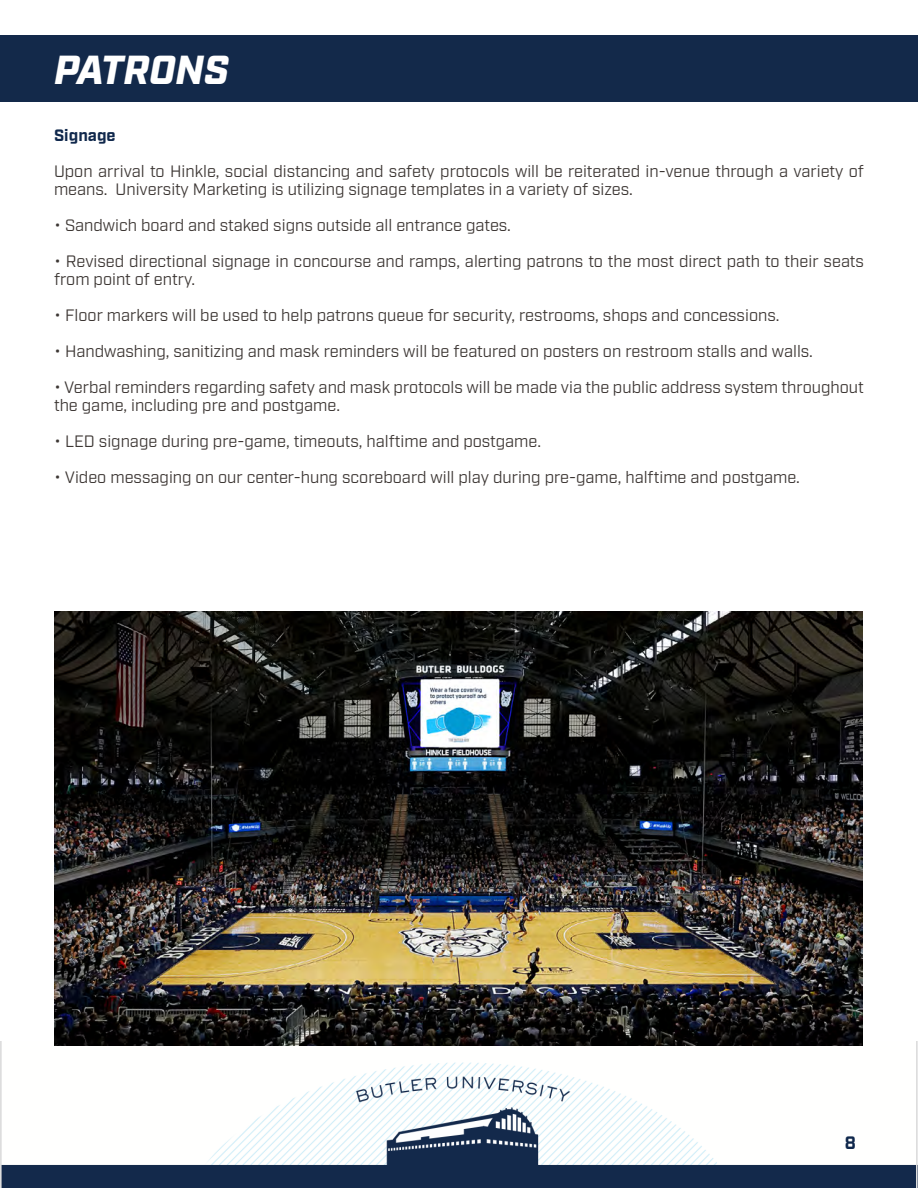
<style>
.page{position:relative;width:918px;height:1188px;background:#fff}
.page>*{position:absolute;margin:0;border:0;box-sizing:border-box;transform-origin:0 0}
.t1{font:italic 900 40.5px "Industry";color:#fff}
.t2{font:700 18px "Industry";color:#10284c}
.t3{font:16.5px/18px "Industry";color:#3c3633}
.t4{font:700 16.5px "Industry";color:#10284c}
</style>
<div class="page">
<img style="left:0;top:1041px;width:918px;height:147px">
<div style="left:0;top:35px;width:918px;height:67px;background:#13294a"></div>
<img style="left:54px;top:612px;width:809px;height:434px">
<h1 class="t1" style="left:54px;top:45px;width:177px">PATRONS</h1>
<p class="t4" style="left:54px;top:125px;width:63px">Signage</p>
<p class="t3" style="left:54px;top:163px;width:812px">Upon arrival to Hinkle, social distancing and safety protocols will be reiterated in-venue through a variety of means. University Marketing is utilizing signage templates in a variety of sizes.</p>
<p class="t3" style="left:54px;top:217px;width:459px">• Sandwich board and staked signs outside all entrance gates.</p>
<p class="t3" style="left:54px;top:253px;width:812px">• Revised directional signage in concourse and ramps, alerting patrons to the most direct path to their seats from point of entry.</p>
<p class="t3" style="left:54px;top:307px;width:727px">• Floor markers will be used to help patrons queue for security, restrooms, shops and concessions.</p>
<p class="t3" style="left:54px;top:343px;width:761px">• Handwashing, sanitizing and mask reminders will be featured on posters on restroom stalls and walls.</p>
<p class="t3" style="left:54px;top:379px;width:811px">• Verbal reminders regarding safety and mask protocols will be made via the public address system throughout the game, including pre and postgame.</p>
<p class="t3" style="left:54px;top:433px;width:489px">• LED signage during pre-game, timeouts, halftime and postgame.</p>
<p class="t3" style="left:54px;top:469px;width:747px">• Video messaging on our center-hung scoreboard will play during pre-game, halftime and postgame.</p>
<p class="t2" style="left:845px;top:1132px;width:13px">8</p>
</div>
